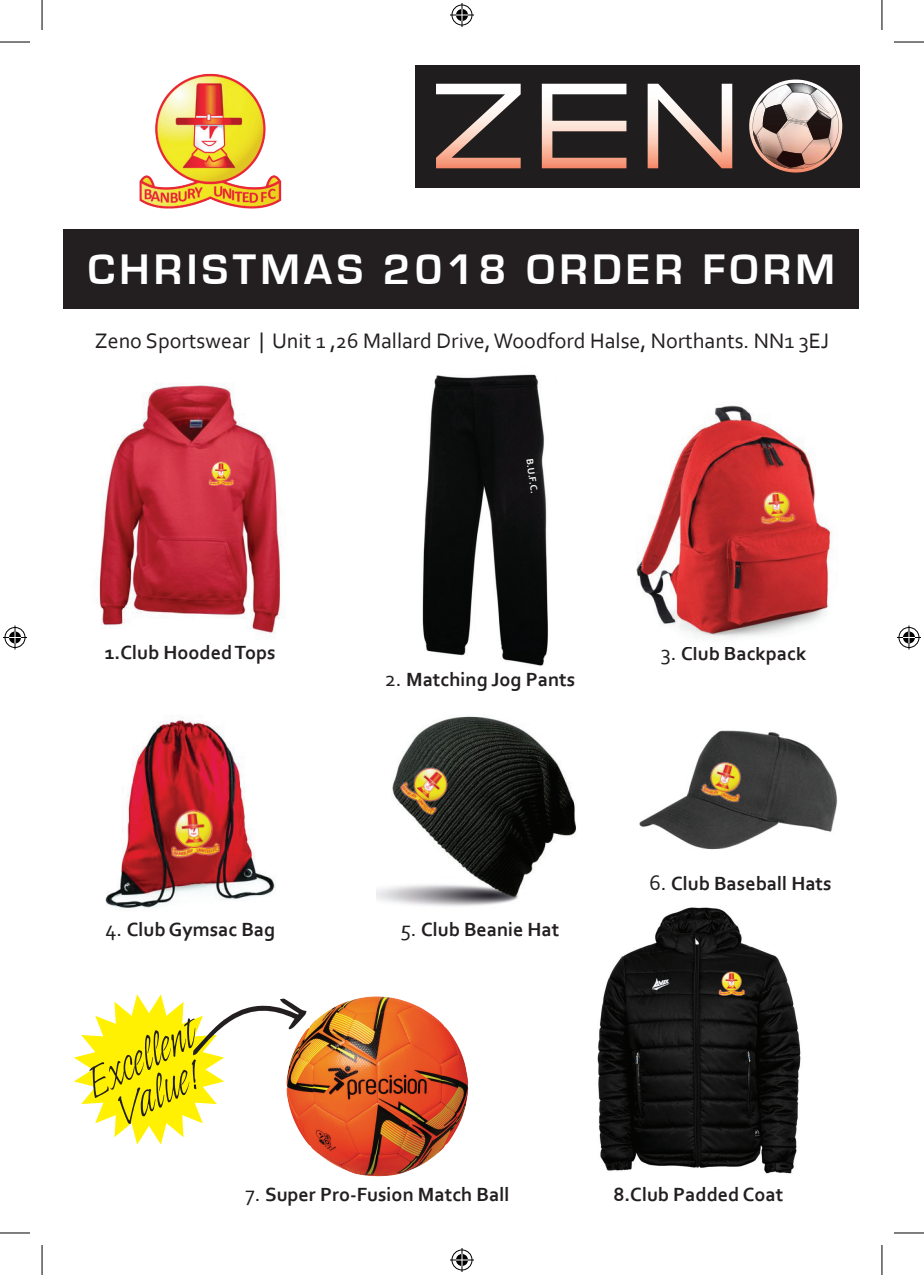
<style>
.page{position:relative;width:924px;height:1275px;background:#fff}
.page>*{position:absolute;margin:0;border:0;box-sizing:border-box;transform-origin:0 0}
.t1{font:700 44px "Eurostile";letter-spacing:.1em;color:#fff}
.t2{font:43px/38.6px "Indy Italic Let Plain";color:#231f20;text-align:center}
.t3{font:22px "Corbel";color:#231f20}
.t4{font:700 20px "Corbel";color:#231f20}
.t5{font:700 10px "Corbel";color:#fff}
.s1{font-weight:400;font-size:22px}
.s2{font-size:42.8px}
</style>
<div class="page">
<div style="left:64px;top:229px;width:794px;height:79px;background:#231f20"></div>
<img style="left:139px;top:73px;width:143px;height:136px">
<div style="left:414px;top:65px;width:444px;height:122px;background:#201d1e"></div>
<svg style="left:541px;top:84px;width:85px;height:84px"></svg>
<svg style="left:436px;top:84px;width:84px;height:84px"></svg>
<svg style="left:647px;top:84px;width:85px;height:84px"></svg>
<img style="left:841px;top:115px;width:1px;height:22px">
<img style="left:749px;top:79px;width:92px;height:93px">
<img style="left:811px;top:94px;width:18px;height:19px">
<img style="left:783px;top:109px;width:28px;height:13px">
<img style="left:781px;top:121px;width:28px;height:12px">
<img style="left:777px;top:133px;width:6px;height:17px">
<img style="left:757px;top:136px;width:5px;height:15px">
<img style="left:285px;top:994px;width:184px;height:185px;border-radius:92px">
<img style="left:96px;top:384px;width:189px;height:250px">
<img style="left:208px;top:462px;width:26px;height:24px">
<img style="left:636px;top:405px;width:196px;height:234px">
<img style="left:758px;top:490px;width:37px;height:36px">
<img style="left:105px;top:715px;width:170px;height:193px">
<img style="left:167px;top:807px;width:55px;height:54px">
<img style="left:422px;top:374px;width:126px;height:292px">
<img style="left:376px;top:716px;width:200px;height:191px">
<img style="left:395px;top:757px;width:63px;height:63px">
<img style="left:639px;top:730px;width:199px;height:120px">
<img style="left:698px;top:756px;width:51px;height:50px">
<img style="left:597px;top:907px;width:204px;height:267px">
<img style="left:718px;top:971px;width:26px;height:25px">
<svg style="left:74px;top:994px;width:232px;height:150px"></svg>
<hr style="left:0;top:42px;width:30px;height:1px;background:#000">
<hr style="left:893px;top:42px;width:30px;height:1px;background:#000">
<hr style="left:0;top:1232px;width:30px;height:1px;background:#000">
<hr style="left:893px;top:1232px;width:30px;height:1px;background:#000">
<hr style="left:42px;top:0;width:1px;height:30px;background:#000">
<hr style="left:42px;top:1245px;width:1px;height:30px;background:#000">
<hr style="left:881px;top:0;width:1px;height:30px;background:#000">
<hr style="left:881px;top:1245px;width:1px;height:30px;background:#000">
<svg style="left:450px;top:3px;width:24px;height:24px"></svg>
<svg style="left:450px;top:1248px;width:24px;height:24px"></svg>
<svg style="left:3px;top:625px;width:24px;height:24px"></svg>
<svg style="left:897px;top:625px;width:23px;height:24px"></svg>
<h1 class="t1" style="left:88px;top:245px;width:748px">CHRISTMAS 2018 ORDER FORM</h1>
<p class="t3" style="left:95px;top:326px;width:735px">Zeno Sportswear | Unit 1 ,26 Mallard Drive, Woodford Halse, Northants. NN1 3EJ</p>
<p class="t5" style="left:535px;top:457px;width:37px;rotate:82deg">B.U.F.C.</p>
<p class="t4" style="left:105px;top:640px;width:172px">1.Club Hooded Tops</p>
<p class="t4" style="left:660px;top:641px;width:147px"><span class="s1">3.</span> Club Backpack</p>
<p class="t4" style="left:384px;top:667px;width:192px"><span class="s1">2.</span> Matching Jog Pants</p>
<p class="t4" style="left:105px;top:916px;width:171px"><span class="s1">4.</span> Club Gymsac Bag</p>
<h2 class="t2" style="left:79px;top:1071px;width:119px;rotate:-28deg">Excellent<br><span class="s2">V</span>alue!</h2>
<p class="t4" style="left:400px;top:916px;width:160px"><span class="s1">5.</span> Club Beanie Hat</p>
<p class="t4" style="left:245px;top:1182px;width:265px"><span class="s1">7.</span> Super Pro-Fusion Match Ball</p>
<p class="t4" style="left:649px;top:871px;width:184px"><span class="s1">6.</span> Club Baseball Hats</p>
<p class="t4" style="left:613px;top:1181px;width:171px">8.Club Padded Coat</p>
</div>
